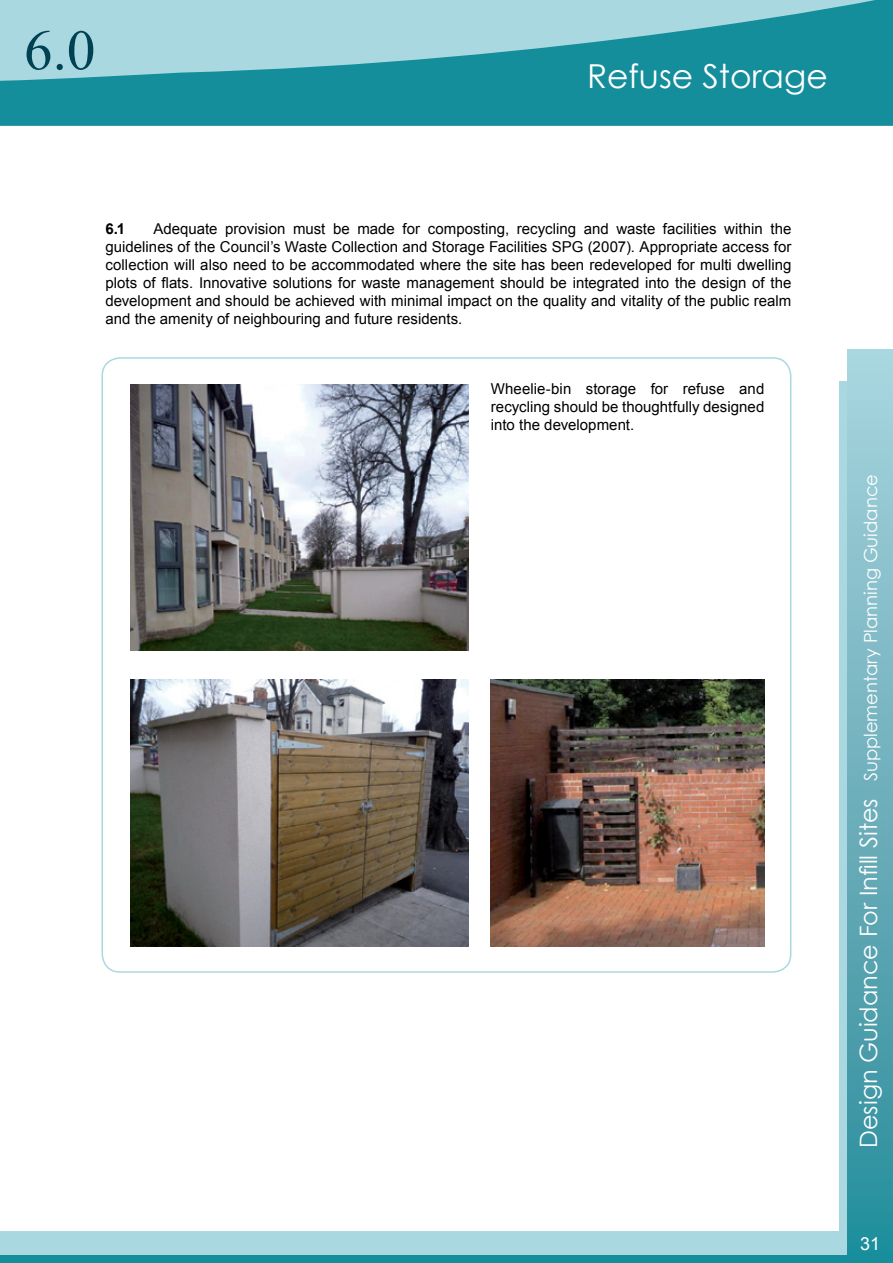
<style>
.page{position:relative;width:893px;height:1263px;background:#fff}
.page>*{position:absolute;margin:0;border:0;box-sizing:border-box;transform-origin:0 0}
.t1{font:57px "Times New Roman";color:#004154}
.t2{font:33px "Century Gothic";color:#fff}
.t3{font:18px "Century Gothic";color:#fff}
.t4{font:18px "Arial";color:#fff}
.t5{font:15px/18px "Arial";letter-spacing:.005em;color:#000;text-align:justify}
.t6{font:700 15px "Arial";color:#000}
.s1{font-size:24px}
</style>
<div class="page">
<div style="left:839px;top:381px;width:45px;height:882px;background:#aad8e1"></div>
<svg style="left:0;top:0;width:893px;height:126px;background:#51abb7"></svg>
<div style="left:0;top:1231px;width:893px;height:27px;background:#aad8e1"></div>
<div style="left:0;top:1256px;width:893px;height:7px;background:#158e9c"></div>
<div style="left:848px;top:350px;width:45px;height:913px;background:linear-gradient(to bottom,#add4de,#268b9a)"></div>
<img style="left:130px;top:384px;width:339px;height:267px">
<img style="left:130px;top:679px;width:339px;height:267px">
<img style="left:491px;top:679px;width:273px;height:267px">
<p class="t1" style="left:24px;top:12px;width:73px">6.0</p>
<h1 class="t2" style="left:587px;top:53px;width:242px">Refuse Storage</h1>
<p class="t5" style="left:105px;top:220px;width:687px;text-indent:48px">Adequate provision must be made for composting, recycling and waste facilities within the guidelines of the Council’s Waste Collection and Storage Facilities SPG (2007). Appropriate access for collection will also need to be accommodated where the site has been redeveloped for multi dwelling plots of flats. Innovative solutions for waste management should be integrated into the design of the development and should be achieved with minimal impact on the quality and vitality of the public realm and the amenity of neighbouring and future residents.</p>
<p class="t6" style="left:105px;top:219px;width:21px">6.1</p>
<p class="t5" style="left:491px;top:380px;width:275px">Wheelie-bin storage for refuse and recycling should be thoughtfully designed into the development.</p>
<p class="t3" style="left:858px;top:1148px;width:675px;rotate:-90deg"><span class="s1">Design Guidance For Infill Sites</span> Supplementary Planning Guidance</p>
<p class="t4" style="left:860px;top:1231px;width:22px">31</p>
</div>
